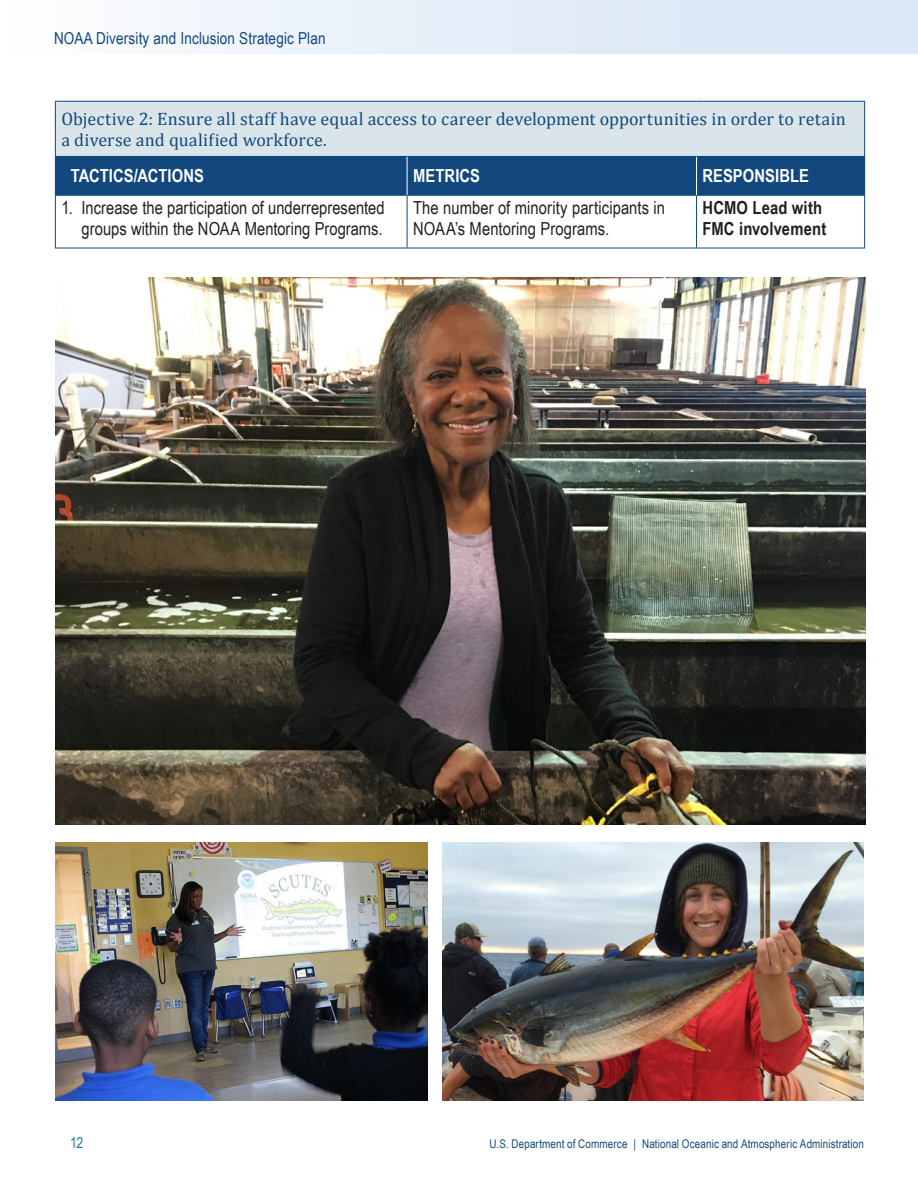
<style>
.page{position:relative;width:918px;height:1188px;background:#fff}
.page>*{position:absolute;margin:0;border:0;box-sizing:border-box;transform-origin:0 0}
.t1{font:18px "Arial Narrow";color:#231f20}
.t2{font:18px/21px "Cambria";letter-spacing:.01em;color:#13487e}
.t3{font:700 18px "Arial Narrow";letter-spacing:.005em;color:#fff}
.t4{font:700 18px "Arial Narrow";letter-spacing:.01em;color:#231f20}
.t5{font:16.5px "Arial Narrow";letter-spacing:.01em;color:#13487e}
.t6{font:15px "Arial Narrow";color:#0f7daf}
.t7{font:12px "Arial Narrow";letter-spacing:.01em;color:#13487e}
.s1{color:#13487e}
</style>
<div class="page">
<div style="left:0;top:0;width:918px;height:54px;background:linear-gradient(to right,#fafcfd,#d6e4f5)"></div>
<div style="left:55px;top:101px;width:810px;height:55px;background:#dae5e9"></div>
<hr style="left:864px;top:102px;width:1px;height:54px;background:#13487e">
<hr style="left:55px;top:101px;width:352px;height:1px;background:#13487e">
<hr style="left:55px;top:102px;width:1px;height:54px;background:#13487e">
<hr style="left:407px;top:101px;width:290px;height:1px;background:#13487e">
<hr style="left:697px;top:101px;width:168px;height:1px;background:#13487e">
<div style="left:55px;top:156px;width:352px;height:39px;background:#13487e"></div>
<div style="left:407px;top:156px;width:290px;height:39px;background:#13487e"></div>
<div style="left:697px;top:156px;width:168px;height:39px;background:#13487e"></div>
<hr style="left:55px;top:195px;width:352px;height:1px;background:#13487e">
<hr style="left:55px;top:196px;width:1px;height:52px;background:#13487e">
<hr style="left:407px;top:195px;width:290px;height:1px;background:#13487e">
<hr style="left:407px;top:196px;width:1px;height:52px;background:#13487e">
<hr style="left:697px;top:195px;width:168px;height:1px;background:#13487e">
<hr style="left:696px;top:196px;width:1px;height:52px;background:#13487e">
<hr style="left:864px;top:196px;width:1px;height:52px;background:#13487e">
<hr style="left:55px;top:248px;width:352px;height:1px;background:#13487e">
<hr style="left:407px;top:248px;width:290px;height:1px;background:#13487e">
<hr style="left:697px;top:248px;width:168px;height:1px;background:#13487e">
<hr style="left:407px;top:157px;width:1px;height:38px;background:#fff">
<hr style="left:696px;top:157px;width:1px;height:38px;background:#fff">
<img style="left:55px;top:842px;width:373px;height:258px">
<img style="left:442px;top:842px;width:422px;height:258px">
<img style="left:55px;top:278px;width:810px;height:546px">
<p class="t5" style="left:54px;top:26px;width:273px">NOAA Diversity and Inclusion Strategic Plan</p>
<h3 class="t2" style="left:61px;top:109px;width:786px">Objective 2: Ensure all staff have equal access to career development opportunities in order to retain a diverse and qualified workforce.</h3>
<p class="t3" style="left:61px;top:162px;width:144px"><span class="s1">T</span>TACTICS/ACTIONS</p>
<p class="t3" style="left:413px;top:162px;width:69px">METRICS</p>
<p class="t3" style="left:703px;top:162px;width:108px">RESPONSIBLE</p>
<p class="t1" style="left:61px;top:195px;width:325px">1. Increase the participation of underrepresented</p>
<p class="t1" style="left:413px;top:195px;width:254px">The number of minority participants in</p>
<p class="t4" style="left:703px;top:194px;width:121px">HCMO Lead with</p>
<p class="t1" style="left:82px;top:216px;width:303px">groups within the NOAA Mentoring Programs.</p>
<p class="t1" style="left:413px;top:216px;width:198px">NOAA’s Mentoring Programs.</p>
<p class="t4" style="left:703px;top:215px;width:125px">FMC involvement</p>
<p class="t6" style="left:70px;top:1131px;width:15px">12</p>
<p class="t7" style="left:490px;top:1134px;width:376px">U.S. Department of Commerce | National Oceanic and Atmospheric Administration</p>
</div>
